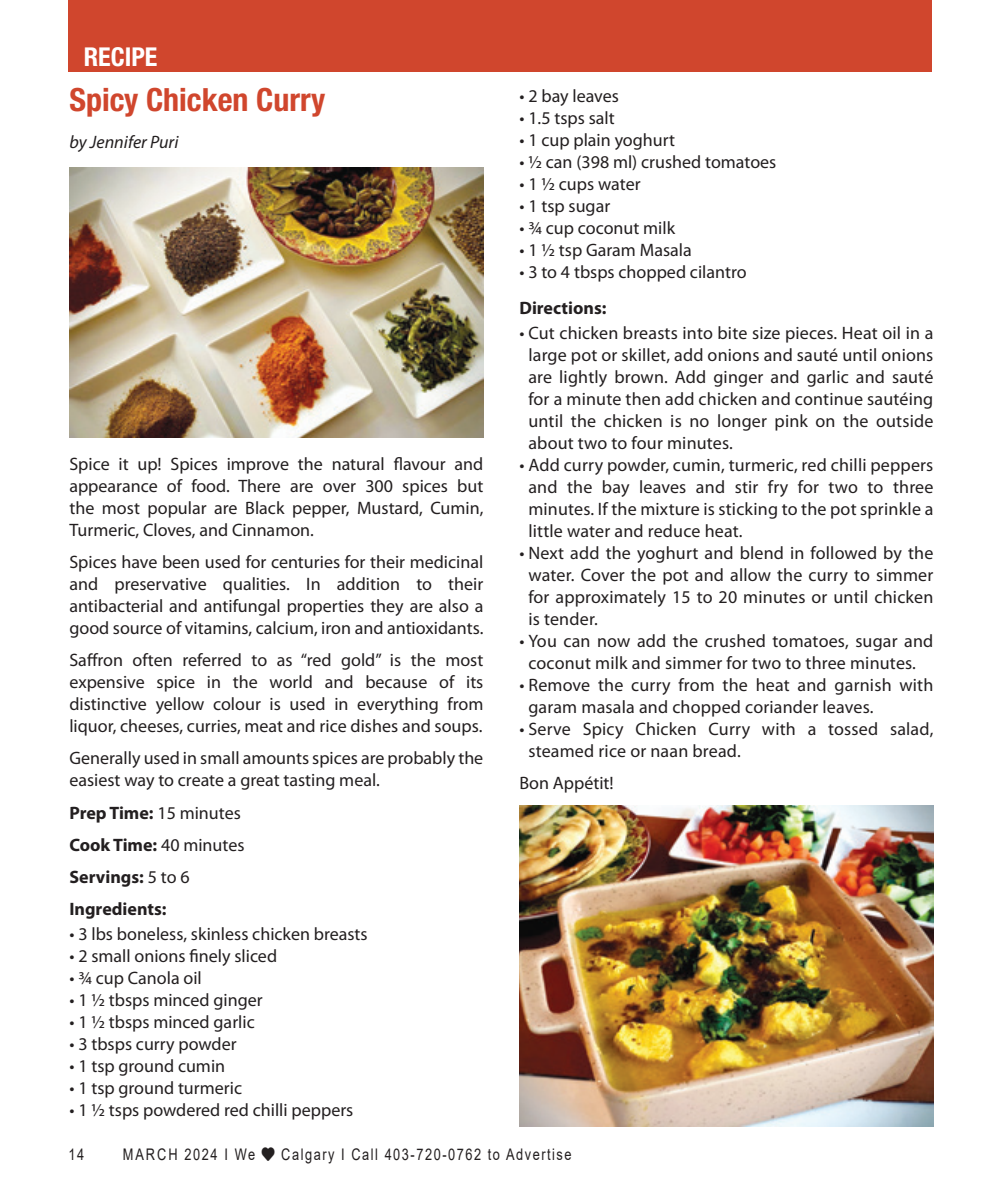
<style>
.page{position:relative;width:990px;height:1188px;background:#fff}
.page>*{position:absolute;margin:0;border:0;box-sizing:border-box;transform-origin:0 0}
.In_Around_title{font:700 condensed 32px "Helvetica Neue LT Std";color:#d0462d}
.t1{font:700 condensed 26px "Helvetica Neue LT Std";color:#fff}
.Body_text{font:18px/22px "Myriad Pro";color:#231f20;text-align:justify}
.Body_text-2{font:700 18px "Myriad Pro";color:#231f20}
.Body_text-3{font:italic 18px "Myriad Pro";color:#231f20}
.t2{font:16px "Arial";letter-spacing:.12em;color:#231f20;scale:.8 1}
.s1{font-weight:400}
</style>
<div class="page">
<div style="left:68px;top:0;width:864px;height:72px;background:#d0462d"></div>
<img style="left:69px;top:167px;width:414px;height:271px">
<img style="left:519px;top:806px;width:414px;height:320px">
<p class="t1" style="left:84px;top:41px;width:75px">RECIPE</p>
<p class="In_Around_title" style="left:69px;top:81px;width:258px">Spicy Chicken Curry</p>
<p class="Body_text-3" style="left:69px;top:131px;width:111px">by Jennifer Puri</p>
<p class="Body_text" style="left:69px;top:453px;width:416px">Spice it up! Spices improve the natural flavour and appearance of food. There are over 300 spices but the most popular are Black pepper, Mustard, Cumin, Turmeric, Cloves, and Cinnamon.</p>
<p class="Body_text" style="left:69px;top:551px;width:416px">Spices have been used for centuries for their medicinal and preservative qualities. In addition to their antibacterial and antifungal properties they are also a good source of vitamins, calcium, iron and antioxidants.</p>
<p class="Body_text" style="left:69px;top:649px;width:416px">Saffron often referred to as “red gold” is the most expensive spice in the world and because of its distinctive yellow colour is used in everything from liquor, cheeses, curries, meat and rice dishes and soups.</p>
<p class="Body_text" style="left:69px;top:747px;width:415px">Generally used in small amounts spices are probably the easiest way to create a great tasting meal.</p>
<p class="Body_text-2" style="left:69px;top:801px;width:173px">Prep Time: <span class="s1">15 minutes</span></p>
<p class="Body_text-2" style="left:69px;top:833px;width:177px">Cook Time: <span class="s1">40 minutes</span></p>
<p class="Body_text-2" style="left:69px;top:865px;width:122px">Servings: <span class="s1">5 to 6</span></p>
<p class="Body_text-2" style="left:69px;top:897px;width:99px">Ingredients:</p>
<p class="Body_text" style="left:69px;top:922px;width:300px">• 3 lbs boneless, skinless chicken breasts</p>
<p class="Body_text" style="left:69px;top:944px;width:209px">• 2 small onions finely sliced</p>
<p class="Body_text" style="left:69px;top:966px;width:134px">• ¾ cup Canola oil</p>
<p class="Body_text" style="left:69px;top:988px;width:195px">• 1 ½ tbsps minced ginger</p>
<p class="Body_text" style="left:69px;top:1010px;width:187px">• 1 ½ tbsps minced garlic</p>
<p class="Body_text" style="left:69px;top:1032px;width:169px">• 3 tbsps curry powder</p>
<p class="Body_text" style="left:69px;top:1054px;width:157px">• 1 tsp ground cumin</p>
<p class="Body_text" style="left:69px;top:1076px;width:174px">• 1 tsp ground turmeric</p>
<p class="Body_text" style="left:69px;top:1098px;width:285px">• 1 ½ tsps powdered red chilli peppers</p>
<p class="Body_text" style="left:519px;top:85px;width:101px">• 2 bay leaves</p>
<p class="Body_text" style="left:519px;top:107px;width:97px">• 1.5 tsps salt</p>
<p class="Body_text" style="left:519px;top:129px;width:157px">• 1 cup plain yoghurt</p>
<p class="Body_text" style="left:519px;top:151px;width:259px">• ½ can (398 ml) crushed tomatoes</p>
<p class="Body_text" style="left:519px;top:173px;width:123px">• 1 ½ cups water</p>
<p class="Body_text" style="left:519px;top:195px;width:92px">• 1 tsp sugar</p>
<p class="Body_text" style="left:519px;top:217px;width:157px">• ¾ cup coconut milk</p>
<p class="Body_text" style="left:519px;top:239px;width:174px">• 1 ½ tsp Garam Masala</p>
<p class="Body_text" style="left:519px;top:261px;width:229px">• 3 to 4 tbsps chopped cilantro</p>
<p class="Body_text-2" style="left:519px;top:297px;width:89px">Directions:</p>
<p class="Body_text" style="left:528px;top:322px;width:407px;text-indent:-9px">• Cut chicken breasts into bite size pieces. Heat oil in a large pot or skillet, add onions and sauté until onions are lightly brown. Add ginger and garlic and sauté for a minute then add chicken and continue sautéing until the chicken is no longer pink on the outside about two to four minutes.</p>
<p class="Body_text" style="left:528px;top:454px;width:407px;text-indent:-9px">• Add curry powder, cumin, turmeric, red chilli peppers and the bay leaves and stir fry for two to three minutes. If the mixture is sticking to the pot sprinkle a little water and reduce heat.</p>
<p class="Body_text" style="left:528px;top:542px;width:407px;text-indent:-9px">• Next add the yoghurt and blend in followed by the water. Cover the pot and allow the curry to simmer for approximately 15 to 20 minutes or until chicken is tender.</p>
<p class="Body_text" style="left:519px;top:630px;width:416px;text-align:center">• You can now add the crushed tomatoes, sugar and coconut milk and simmer for two to three minutes.</p>
<p class="Body_text" style="left:528px;top:674px;width:406px;text-indent:-9px">• Remove the curry from the heat and garnish with garam masala and chopped coriander leaves.</p>
<p class="Body_text" style="left:528px;top:718px;width:407px;text-indent:-9px">• Serve Spicy Chicken Curry with a tossed salad, steamed rice or naan bread.</p>
<p class="Body_text" style="left:519px;top:772px;width:96px">Bon Appétit!</p>
<p class="t2" style="left:68px;top:1144px;width:21px">14</p>
<p class="t2" style="left:123px;top:1144px;width:563px">MARCH 2024 I We ♥ Calgary I Call 403-720-0762 to Advertise</p>
</div>
